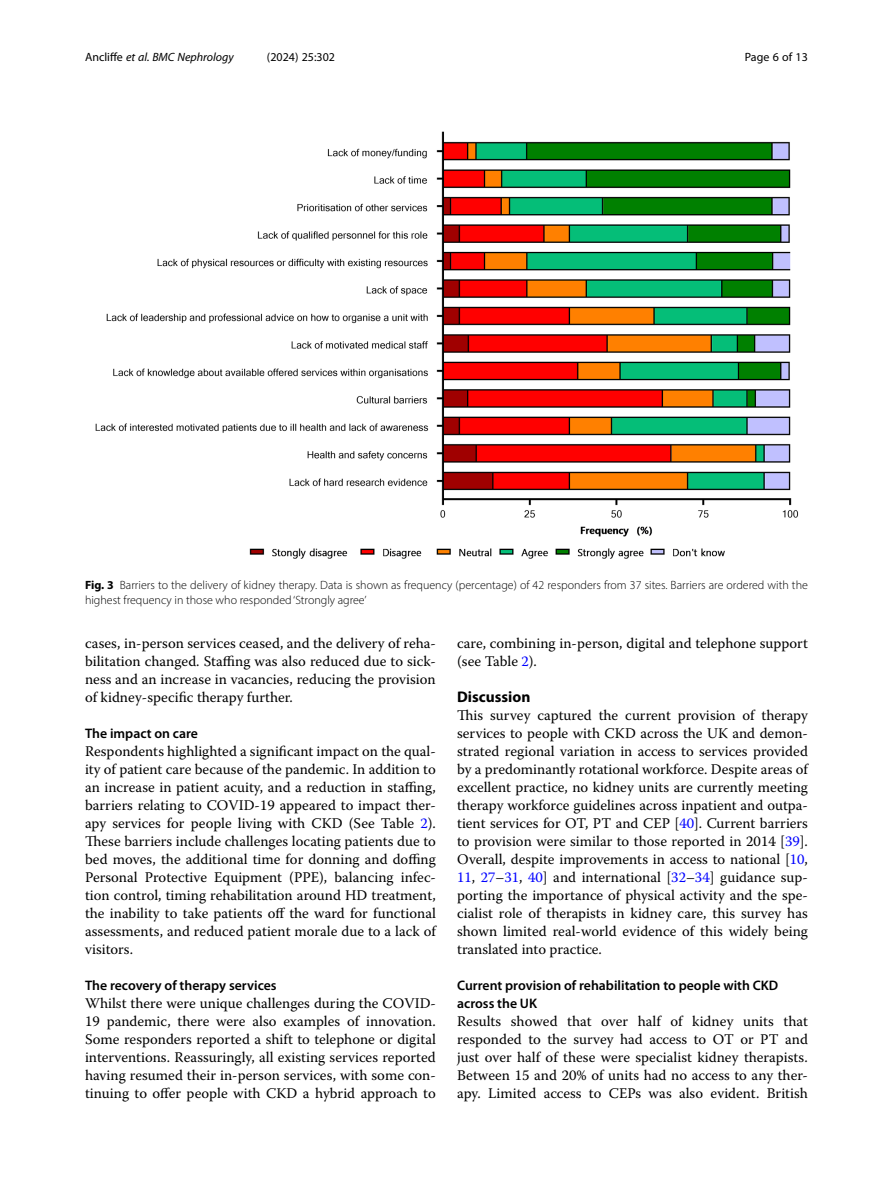
<style>
.page{position:relative;width:893px;height:1191px;background:#fff}
.page>*{position:absolute;margin:0;border:0;box-sizing:border-box;transform-origin:0 0}
.Head_1{font:700 15.45px "Myriad Pro";color:#000}
.Body_Text{font:14.7px/18px "Warnock Pro";color:#000;text-align:justify}
.Head_2{font:600 13.8px/18px "Myriad Pro";color:#000}
.Figure_Caption{font:300 12px/15px "Myriad Pro";color:#000}
.t1{font:italic 12px "Myriad Pro";color:#000}
.t2{font:12px "Myriad Pro";color:#000}
.s1{font-style:normal}
.s2{font-weight:700}
.s3{color:#00f}
</style>
<div class="page">
<img style="left:95px;top:131px;width:704px;height:428px">
<p class="t1" style="left:85px;top:50px;width:150px"><span class="s1">Ancliffe</span> et al. BMC Nephrology</p>
<p class="t2" style="left:267px;top:50px;width:70px">(2024) 25:302</p>
<p class="t2" style="left:745px;top:50px;width:65px">Page 6 of 13</p>
<p class="Figure_Caption" style="left:85px;top:577px;width:724px"><span class="s2">Fig. 3</span> Barriers to the delivery of kidney therapy. Data is shown as frequency (percentage) of 42 responders from 37 sites. Barriers are ordered with the highest frequency in those who responded ‘Strongly agree’</p>
<p class="Body_Text" style="left:85px;top:634px;width:352px">cases, in-person services ceased, and the delivery of reha&shy;bilitation changed. Staffing was also reduced due to sick&shy;ness and an increase in vacancies, reducing the provision of kidney-specific therapy further.</p>
<p class="Head_2" style="left:85px;top:724px;width:115px">The impact on care</p>
<p class="Body_Text" style="left:85px;top:742px;width:352px">Respondents highlighted a significant impact on the qual&shy;ity of patient care because of the pandemic. In addition to an increase in patient acuity, and a reduction in staffing, barriers relating to COVID-19 appeared to impact ther&shy;apy services for people living with CKD (See Table <span class="s3">2</span>).<br>These barriers include challenges locating patients due to bed moves, the additional time for donning and doffing Personal Protective Equipment (PPE), balancing infec&shy;tion control, timing rehabilitation around HD treatment, the inability to take patients off the ward for functional assessments, and reduced patient morale due to a lack of visitors.</p>
<p class="Head_2" style="left:85px;top:976px;width:193px">The recovery of therapy services</p>
<p class="Body_Text" style="left:85px;top:994px;width:352px">Whilst there were unique challenges during the COVID-19 pandemic, there were also examples of innovation.<br>Some responders reported a shift to telephone or digital interventions. Reassuringly, all existing services reported having resumed their in-person services, with some con&shy;tinuing to offer people with CKD a hybrid approach to</p>
<p class="Body_Text" style="left:457px;top:634px;width:352px">care, combining in-person, digital and telephone support (see Table <span class="s3">2</span>).</p>
<p class="Head_1" style="left:457px;top:687px;width:75px">Discussion</p>
<p class="Body_Text" style="left:457px;top:706px;width:352px">This survey captured the current provision of therapy services to people with CKD across the UK and demon&shy;strated regional variation in access to services provided by a predominantly rotational workforce. Despite areas of excellent practice, no kidney units are currently meeting therapy workforce guidelines across inpatient and outpa&shy;tient services for OT, PT and CEP [<span class="s3">40</span>]. Current barriers to provision were similar to those reported in 2014 [<span class="s3">39</span>].<br>Overall, despite improvements in access to national [<span class="s3">10</span>, <span class="s3">11</span>, <span class="s3">27</span>–<span class="s3">31</span>, <span class="s3">40</span>] and international [<span class="s3">32</span>–<span class="s3">34</span>] guidance sup&shy;porting the importance of physical activity and the spe&shy;cialist role of therapists in kidney care, this survey has shown limited real-world evidence of this widely being translated into practice.</p>
<p class="Head_2" style="left:457px;top:976px;width:323px">Current provision of rehabilitation to people with CKD across the UK</p>
<p class="Body_Text" style="left:457px;top:1012px;width:352px">Results showed that over half of kidney units that responded to the survey had access to OT or PT and just over half of these were specialist kidney therapists.<br>Between 15 and 20% of units had no access to any ther&shy;apy. Limited access to CEPs was also evident. British</p>
</div>
